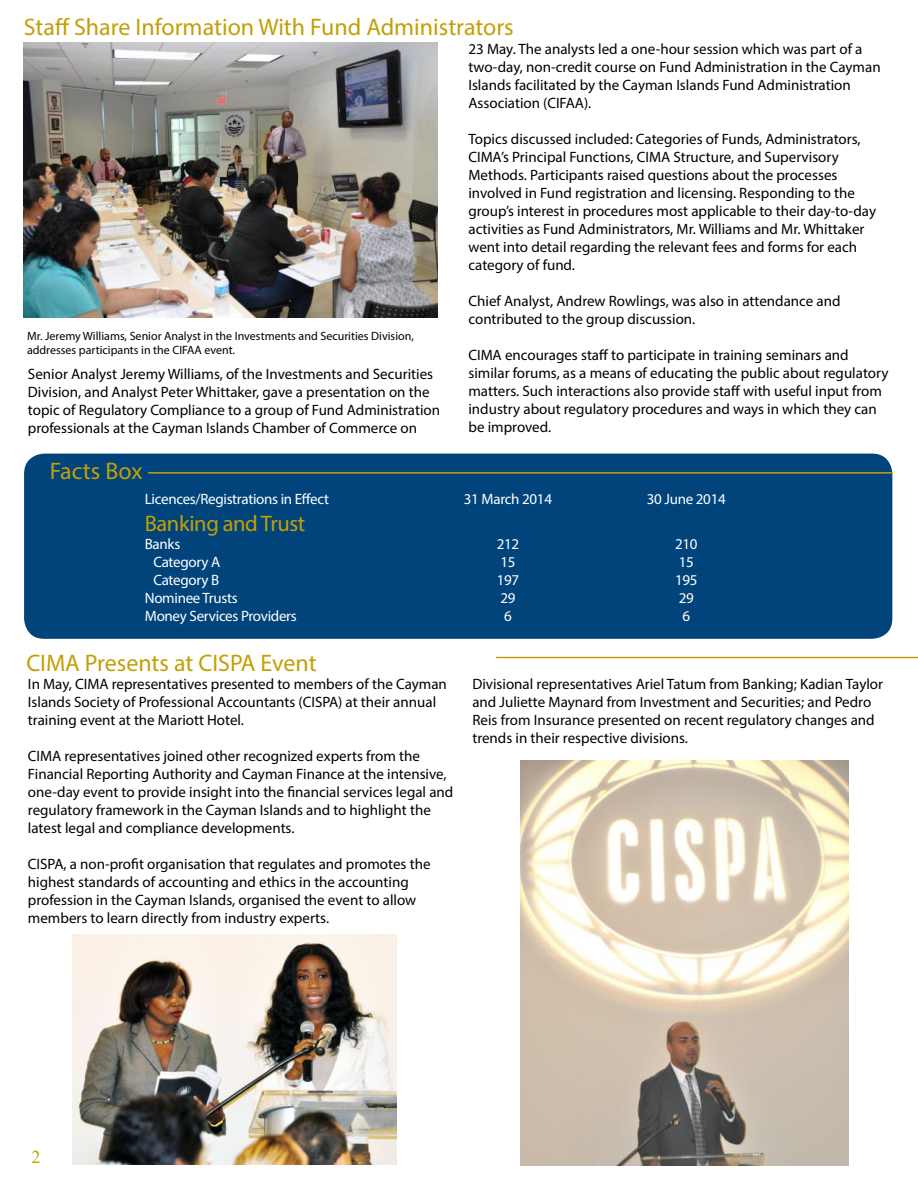
<style>
.page{position:relative;width:918px;height:1188px;background:#fff}
.page>*{position:absolute;margin:0;border:0;box-sizing:border-box;transform-origin:0 0}
.t1{font:24px "Myriad Pro";color:#c39f06}
.t2{font:22.5px "Myriad Pro";letter-spacing:-.02em;color:#c39f06}
.t3{font:18px "Times New Roman";color:#c39f06}
.t4{font:15px/18px "Myriad Pro";color:#000}
.t5{font:15px "Myriad Pro";letter-spacing:-.02em;color:#fff}
.t6{font:12px/14.4px "Myriad Pro";color:#000}
</style>
<div class="page">
<div style="left:24px;top:454px;width:868px;height:185px;background:#00447b;border-radius:20px"></div>
<hr style="left:148px;top:472px;width:745px;height:2px;background:#c39f06">
<hr style="left:496px;top:657px;width:422px;height:1px;background:#c39f06">
<img style="left:521px;top:760px;width:328px;height:405px">
<img style="left:72px;top:935px;width:325px;height:230px">
<img style="left:24px;top:43px;width:414px;height:275px">
<h1 class="t1" style="left:24px;top:12px;width:492px">Staff Share Information With Fund Administrators</h1>
<p class="t6" style="left:27px;top:328px;width:388px">Mr. Jeremy Williams, Senior Analyst in the Investments and Securities Division, addresses participants in the CIFAA event.</p>
<p class="t4" style="left:28px;top:365px;width:414px">Senior Analyst Jeremy Williams, of the Investments and Securities Division, and Analyst Peter Whittaker, gave a presentation on the topic of Regulatory Compliance to a group of Fund Administration professionals at the Cayman Islands Chamber of Commerce on</p>
<h1 class="t1" style="left:50px;top:457px;width:94px">Facts Box</h1>
<p class="t4" style="left:468px;top:40px;width:414px">23 May. The analysts led a one-hour session which was part of a two-day, non-credit course on Fund Administration in the Cayman Islands facilitated by the Cayman Islands Fund Administration Association (CIFAA).</p>
<p class="t4" style="left:468px;top:130px;width:409px">Topics discussed included: Categories of Funds, Administrators, CIMA’s Principal Functions, CIMA Structure, and Supervisory Methods. Participants raised questions about the processes involved in Fund registration and licensing. Responding to the group’s interest in procedures most applicable to their day-to-day activities as Fund Administrators, Mr. Williams and Mr. Whittaker went into detail regarding the relevant fees and forms for each category of fund.</p>
<p class="t4" style="left:468px;top:292px;width:374px">Chief Analyst, Andrew Rowlings, was also in attendance and contributed to the group discussion.</p>
<p class="t4" style="left:468px;top:346px;width:421px">CIMA encourages staff to participate in training seminars and similar forums, as a means of educating the public about regulatory matters. Such interactions also provide staff with useful input from industry about regulatory procedures and ways in which they can be improved.</p>
<p class="t5" style="left:145px;top:489px;width:186px">Licences/Registrations in Effect</p>
<p class="t5" style="left:464px;top:489px;width:90px">31 March 2014</p>
<p class="t5" style="left:647px;top:489px;width:80px">30 June 2014</p>
<h2 class="t2" style="left:145px;top:509px;width:162px">Banking and Trust</h2>
<p class="t5" style="left:145px;top:534px;width:37px">Banks</p>
<p class="t5" style="left:497px;top:534px;width:24px">212</p>
<p class="t5" style="left:675px;top:534px;width:24px">210</p>
<p class="t5" style="left:153px;top:552px;width:68px">Category A</p>
<p class="t5" style="left:500px;top:552px;width:17px">15</p>
<p class="t5" style="left:679px;top:552px;width:17px">15</p>
<p class="t5" style="left:153px;top:570px;width:67px">Category B</p>
<p class="t5" style="left:497px;top:570px;width:24px">197</p>
<p class="t5" style="left:675px;top:570px;width:24px">195</p>
<p class="t5" style="left:145px;top:588px;width:94px">Nominee Trusts</p>
<p class="t5" style="left:500px;top:588px;width:17px">29</p>
<p class="t5" style="left:679px;top:588px;width:17px">29</p>
<p class="t5" style="left:145px;top:606px;width:154px">Money Services Providers</p>
<p class="t5" style="left:504px;top:606px;width:9px">6</p>
<p class="t5" style="left:682px;top:606px;width:9px">6</p>
<h1 class="t1" style="left:26px;top:648px;width:292px">CIMA Presents at CISPA Event</h1>
<p class="t4" style="left:28px;top:675px;width:420px">In May, CIMA representatives presented to members of the Cayman<br>Islands Society of Professional Accountants (CISPA) at their annual training event at the Mariott Hotel.</p>
<p class="t4" style="left:28px;top:747px;width:427px">CIMA representatives joined other recognized experts from the Financial Reporting Authority and Cayman Finance at the intensive, one-day event to provide insight into the financial services legal and regulatory framework in the Cayman Islands and to highlight the latest legal and compliance developments.</p>
<p class="t4" style="left:28px;top:855px;width:404px">CISPA, a non-profit organisation that regulates and promotes the highest standards of accounting and ethics in the accounting profession in the Cayman Islands, organised the event to allow members to learn directly from industry experts.</p>
<p class="t4" style="left:472px;top:675px;width:412px">Divisional representatives Ariel Tatum from Banking; Kadian Taylor and Juliette Maynard from Investment and Securities; and Pedro Reis from Insurance presented on recent regulatory changes and trends in their respective divisions.</p>
<p class="t3" style="left:32px;top:1144px;width:10px">2</p>
</div>
